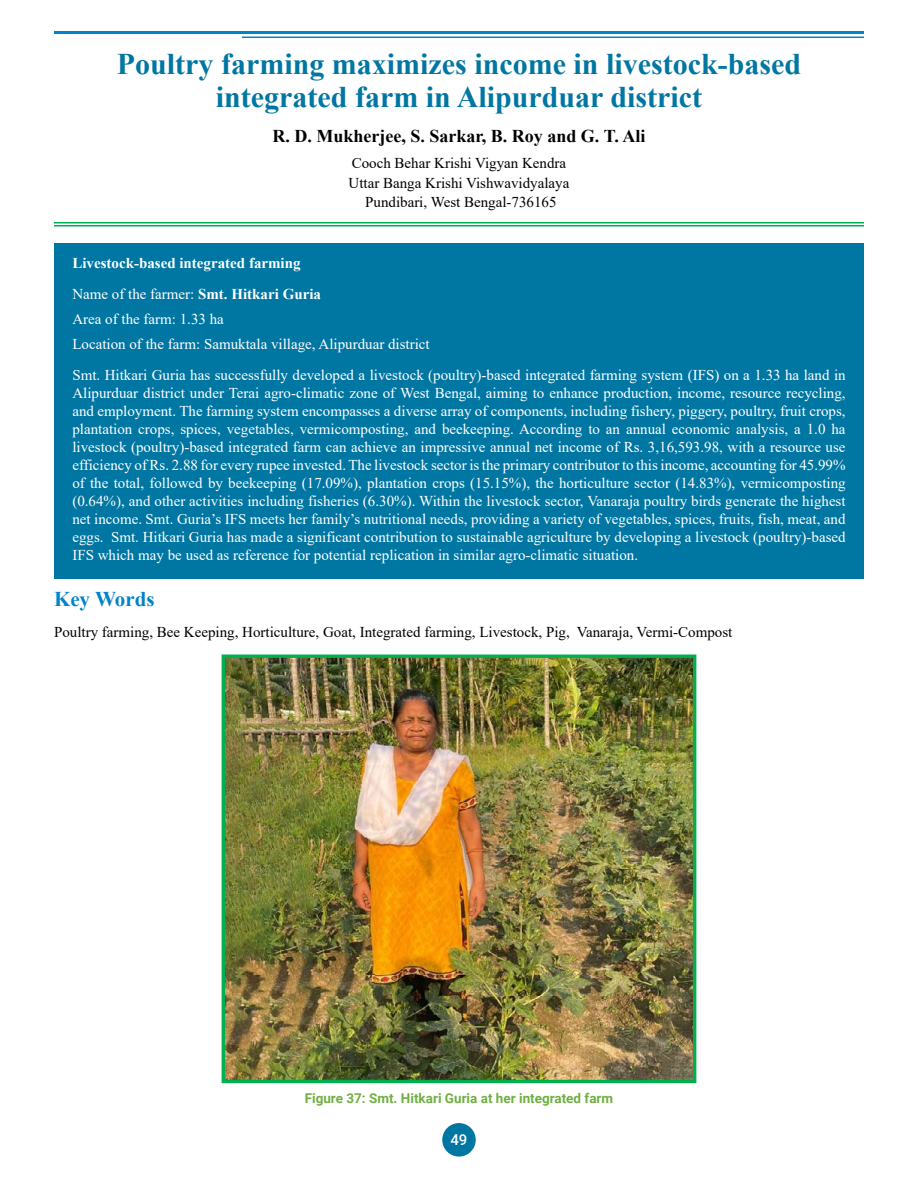
<style>
.page{position:relative;width:918px;height:1188px;background:#fff}
.page>*{position:absolute;margin:0;border:0;box-sizing:border-box;transform-origin:0 0}
.t1{font:700 30px/33px "Times New Roman";color:#0076a3;text-align:center}
.t2{font:700 21px "Times New Roman";color:#0083ca}
.t3{font:700 18px "Times New Roman";color:#000}
.t4{font:15px/18px "Times New Roman";color:#fff}
.t5{font:15px/19.5px "Times New Roman";color:#000;text-align:center}
.t6{font:700 15px/31.5px "Times New Roman";color:#fff}
.t7{font:500 15px "Roboto";color:#fff}
.t8{font:700 13.5px "Roboto";color:#71af44}
.s1{font-weight:400}
</style>
<div class="page">
<hr style="left:54px;top:31px;width:810px;height:3px;background:#0083ca">
<hr style="left:242px;top:37px;width:622px;height:1px;background:#0083ca">
<div style="left:442px;top:1123px;width:34px;height:34px;background:#0076a3;border-radius:50%"></div>
<hr style="left:54px;top:222px;width:810px;height:1px;background:#00b04f">
<hr style="left:54px;top:225px;width:810px;height:1px;background:#00b04f">
<div style="left:54px;top:244px;width:810px;height:335px;background:#0076a3"></div>
<img style="left:226px;top:659px;width:466px;height:420px">
<div style="left:222px;top:655px;width:474px;height:428px;border:3px solid #00b04f"></div>
<h1 class="t1" style="left:117px;top:47px;width:686px">Poultry farming maximizes income in livestock-based integrated farm in Alipurduar district</h1>
<p class="t3" style="left:273px;top:123px;width:374px">R. D. Mukherjee, S. Sarkar, B. Roy and G. T. Ali</p>
<p class="t5" style="left:349px;top:153px;width:222px">Cooch Behar Krishi Vigyan Kendra<br>Uttar Banga Krishi Vishwavidyalaya<br>Pundibari, West Bengal-736165</p>
<p class="t6" style="left:72px;top:246px;width:250px">Livestock-based integrated farming<br><span class="s1">Name of the farmer:</span> Smt. Hitkari Guria</p>
<p class="t4" style="left:72px;top:306px;width:359px;line-height:24.8px">Area of the farm: 1.33 ha<br>Location of the farm: Samuktala village, Alipurduar district</p>
<p class="t4" style="left:72px;top:366px;width:775px;text-align:justify">Smt. Hitkari Guria has successfully developed a livestock (poultry)-based integrated farming system (IFS) on a 1.33 ha land in Alipurduar district under Terai agro-climatic zone of West Bengal, aiming to enhance production, income, resource recycling, and employment. The farming system encompasses a diverse array of components, including fishery, piggery, poultry, fruit crops, plantation crops, spices, vegetables, vermicomposting, and beekeeping. According to an annual economic analysis, a 1.0 ha livestock (poultry)-based integrated farm can achieve an impressive annual net income of Rs. 3,16,593.98, with a resource use efficiency of Rs. 2.88 for every rupee invested. The livestock sector is the primary contributor to this income, accounting for 45.99% of the total, followed by beekeeping (17.09%), plantation crops (15.15%), the horticulture sector (14.83%), vermicomposting (0.64%), and other activities including fisheries (6.30%). Within the livestock sector, Vanaraja poultry birds generate the highest net income. Smt. Guria’s IFS meets her family’s nutritional needs, providing a variety of vegetables, spices, fruits, fish, meat, and eggs. Smt. Hitkari Guria has made a significant contribution to sustainable agriculture by developing a livestock (poultry)-based IFS which may be used as reference for potential replication in similar agro-climatic situation.</p>
<h2 class="t2" style="left:54px;top:584px;width:102px">Key Words</h2>
<p class="t5" style="left:54px;top:622px;width:680px">Poultry farming, Bee Keeping, Horticulture, Goat, Integrated farming, Livestock, Pig, Vanaraja, Vermi-Compost</p>
<p class="t8" style="left:305px;top:1088px;width:310px">Figure 37: Smt. Hitkari Guria at her integrated farm</p>
<p class="t7" style="left:450px;top:1129px;width:19px">49</p>
</div>
